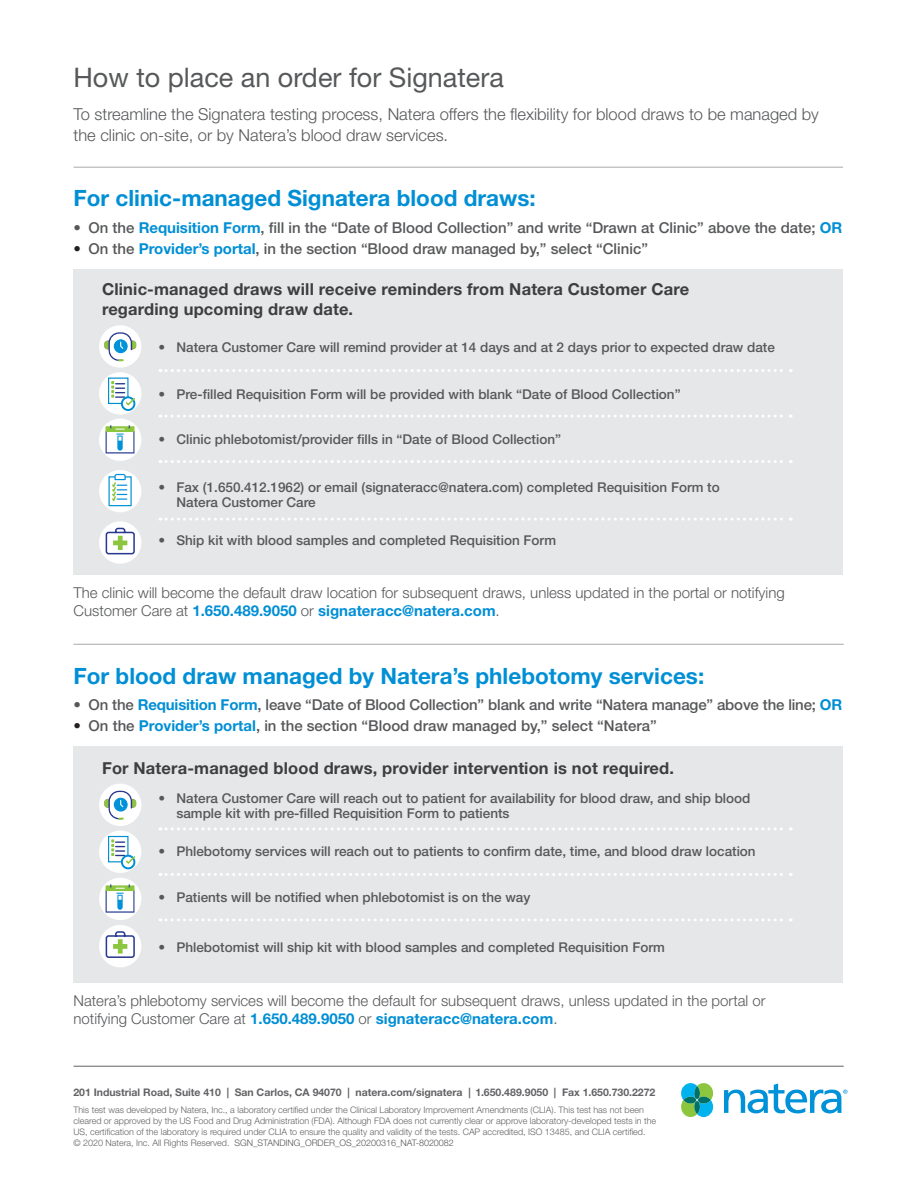
<style>
.page{position:relative;width:918px;height:1188px;background:#fff}
.page>*{position:absolute;margin:0;border:0;box-sizing:border-box;transform-origin:0 0}
.Light_subhead{font:27px "Helvetica Neue LT Std";color:#57585a}
.small_bold_subheads{font:700 22.5px "Helvetica Neue LT Std";color:#008fd5}
.Light_subhead-2{font:700 22.5px "Helvetica Neue LT Std";color:#008fd5}
.Light_subhead-3{font:700 16.5px/19.5px "Helvetica Neue LT Std";letter-spacing:.01em;color:#3e3e3f}
.body_text_light{font:300 16.5px/21px "Helvetica Neue LT Std";color:#57585a}
.body_text_light-2{font:500 15px "Helvetica Neue LT Std";color:#57585a}
.body_text_light-3{font:300 15px/18px "Helvetica Neue LT Std";color:#57585a}
.body_text_light-4{font:500 13.5px/15px "Helvetica Neue LT Std";color:#57585a}
.t1{font:700 10.5px "Helvetica Neue LT Std";letter-spacing:-.005em;color:#636366}
.t2{font:300 9px/10.8px "Helvetica Neue LT Std";letter-spacing:-.005em;color:#636366}
.s1{font-weight:700;color:#008fd5}
.s2{color:#231f20}
.s3{color:#57585a}
</style>
<div class="page">
<svg style="left:724px;top:1083px;width:123px;height:30px"></svg>
<svg style="left:681px;top:1083px;width:32px;height:34px"></svg>
<hr style="left:74px;top:1066px;width:770px;height:1px;background:#636366">
<hr style="left:74px;top:167px;width:769px;height:1px;background:#a8a9ad">
<hr style="left:74px;top:644px;width:770px;height:1px;background:#a8a9ad">
<div style="left:74px;top:269px;width:769px;height:306px;background:#e6e7e9"></div>
<svg style="left:160px;top:369px;width:631px;height:3px"></svg>
<svg style="left:160px;top:415px;width:631px;height:3px"></svg>
<svg style="left:160px;top:460px;width:631px;height:3px"></svg>
<svg style="left:160px;top:518px;width:631px;height:3px"></svg>
<div style="left:99px;top:325px;width:42px;height:43px;background:#fff;border-radius:50%"></div>
<svg style="left:104px;top:332px;width:32px;height:29px"></svg>
<div style="left:99px;top:419px;width:42px;height:42px;background:#fff;border-radius:50%"></div>
<svg style="left:106px;top:425px;width:28px;height:29px"></svg>
<div style="left:99px;top:470px;width:42px;height:42px;background:#fff;border-radius:50%"></div>
<svg style="left:108px;top:473px;width:24px;height:34px"></svg>
<div style="left:99px;top:521px;width:42px;height:43px;background:#fff;border-radius:50%"></div>
<svg style="left:105px;top:527px;width:30px;height:28px"></svg>
<div style="left:99px;top:372px;width:42px;height:43px;background:#fff;border-radius:50%"></div>
<div style="left:108px;top:378px;width:21px;height:26px;border:1px solid #008fd5"></div>
<svg style="left:111px;top:381px;width:25px;height:30px"></svg>
<div style="left:74px;top:746px;width:769px;height:237px;background:#e6e7e9"></div>
<svg style="left:160px;top:827px;width:631px;height:3px"></svg>
<svg style="left:160px;top:873px;width:631px;height:3px"></svg>
<svg style="left:160px;top:918px;width:631px;height:3px"></svg>
<div style="left:99px;top:784px;width:42px;height:42px;background:#fff;border-radius:50%"></div>
<svg style="left:104px;top:791px;width:32px;height:29px"></svg>
<div style="left:99px;top:831px;width:42px;height:42px;background:#fff;border-radius:50%"></div>
<div style="left:108px;top:836px;width:21px;height:26px;border:1px solid #008fd5"></div>
<svg style="left:111px;top:839px;width:25px;height:30px"></svg>
<div style="left:99px;top:878px;width:42px;height:42px;background:#fff;border-radius:50%"></div>
<svg style="left:106px;top:884px;width:28px;height:29px"></svg>
<div style="left:99px;top:925px;width:42px;height:42px;background:#fff;border-radius:50%"></div>
<svg style="left:105px;top:931px;width:30px;height:27px"></svg>
<p class="Light_subhead" style="left:74px;top:62px;width:432px">How to place an order for Signatera</p>
<p class="body_text_light" style="left:74px;top:103px;width:747px">To streamline the Signatera testing process, Natera offers the flexibility for blood draws to be managed by the clinic on-site, or by Natera’s blood draw services.</p>
<p class="Light_subhead-2" style="left:74px;top:184px;width:464px">For clinic-managed Signatera blood draws:</p>
<p class="body_text_light-2" style="left:74px;top:219px;width:770px">• On the <span class="s1">Requisition Form</span>, fill in the “Date of Blood Collection” and write “Drawn at Clinic” above the date; <span class="s1">OR</span></p>
<p class="body_text_light-2" style="left:74px;top:239px;width:576px"><span class="s2">•</span> On the <span class="s1">Provider’s portal</span>, in the section “Blood draw managed by,” select “Clinic”</p>
<p class="Light_subhead-3" style="left:102px;top:279px;width:589px">Clinic-managed draws will receive reminders from Natera Customer Care regarding upcoming draw date.</p>
<p class="body_text_light-4" style="left:158px;top:339px;width:618px">• Natera Customer Care will remind provider at 14 days and at 2 days prior to expected draw date</p>
<p class="body_text_light-4" style="left:158px;top:387px;width:524px">• Pre-filled Requisition Form will be provided with blank “Date of Blood Collection”</p>
<p class="body_text_light-4" style="left:158px;top:432px;width:404px">• Clinic phlebotomist/provider fills in “Date of Blood Collection”</p>
<p class="body_text_light-4" style="left:176px;top:479px;width:545px;text-indent:-18px">• Fax (1.650.412.1962) or email (signateracc@natera.com) completed Requisition Form to<br>Natera Customer Care</p>
<p class="body_text_light-4" style="left:158px;top:533px;width:399px">• Ship kit with blood samples and completed Requisition Form</p>
<p class="body_text_light-3" style="left:74px;top:583px;width:713px">The clinic will become the default draw location for subsequent draws, unless updated in the portal or notifying<br>Customer Care at <span class="s1">1.650.489.9050</span> or <span class="s1">signateracc@natera.com</span>.</p>
<p class="small_bold_subheads" style="left:74px;top:662px;width:632px">For blood draw managed by Natera’s phlebotomy services:</p>
<p class="body_text_light-2" style="left:74px;top:696px;width:770px">• On the <span class="s1">Requisition Form</span>, leave “Date of Blood Collection” blank and write “Natera manage” above the line; <span class="s1">OR</span></p>
<p class="body_text_light-2" style="left:74px;top:717px;width:585px"><span class="s2">•</span> On the <span class="s1">Provider’s portal</span>, in the section “Blood draw managed by,” select “Natera”</p>
<p class="Light_subhead-3" style="left:102px;top:758px;width:574px">For Natera-managed blood draws, provider intervention is not required.</p>
<p class="body_text_light-4" style="left:176px;top:790px;width:575px;text-indent:-18px">• Natera Customer Care will reach out to patient for availability for blood draw, and ship blood sample kit with pre-filled Requisition Form to patients</p>
<p class="body_text_light-4" style="left:158px;top:844px;width:599px">• Phlebotomy services will reach out to patients to confirm date, time, and blood draw location</p>
<p class="body_text_light-4" style="left:158px;top:889px;width:373px">• Patients will be notified when phlebotomist is on the way</p>
<p class="body_text_light-4" style="left:158px;top:940px;width:508px">• Phlebotomist will ship kit with blood samples and completed Requisition Form</p>
<p class="body_text_light-3" style="left:74px;top:991px;width:694px">Natera’s phlebotomy services will become the default for subsequent draws, unless updated in the portal or notifying Customer Care at <span class="s1">1.650.489.9050</span> or <span class="s1">signateracc@natera.com</span>.</p>
<p class="t1" style="left:74px;top:1085px;width:583px">201 Industrial Road, Suite 410 | San Carlos, CA 94070 | natera.com/signatera | 1.650.489.9050 | Fax 1.650.730.2272</p>
<p class="t2" style="left:74px;top:1104px;width:584px">This test was developed by Natera, Inc., a laboratory certified under the Clinical Laboratory Improvement Amendments (CLIA). This test has not been cleared or approved by the US Food and Drug Administration (FDA). Although FDA does not currently clear or approve laboratory-developed tests in the US, certification of the laboratory is required under CLIA to ensure the quality and validity of the tests. CAP accredited, ISO 13485, and CLIA certified.<br>© 2020 Natera, Inc. All Rights Reserved. <span class="s3">SGN_STANDING_ORDER_OS_20200316_NAT-8020082</span></p>
</div>
